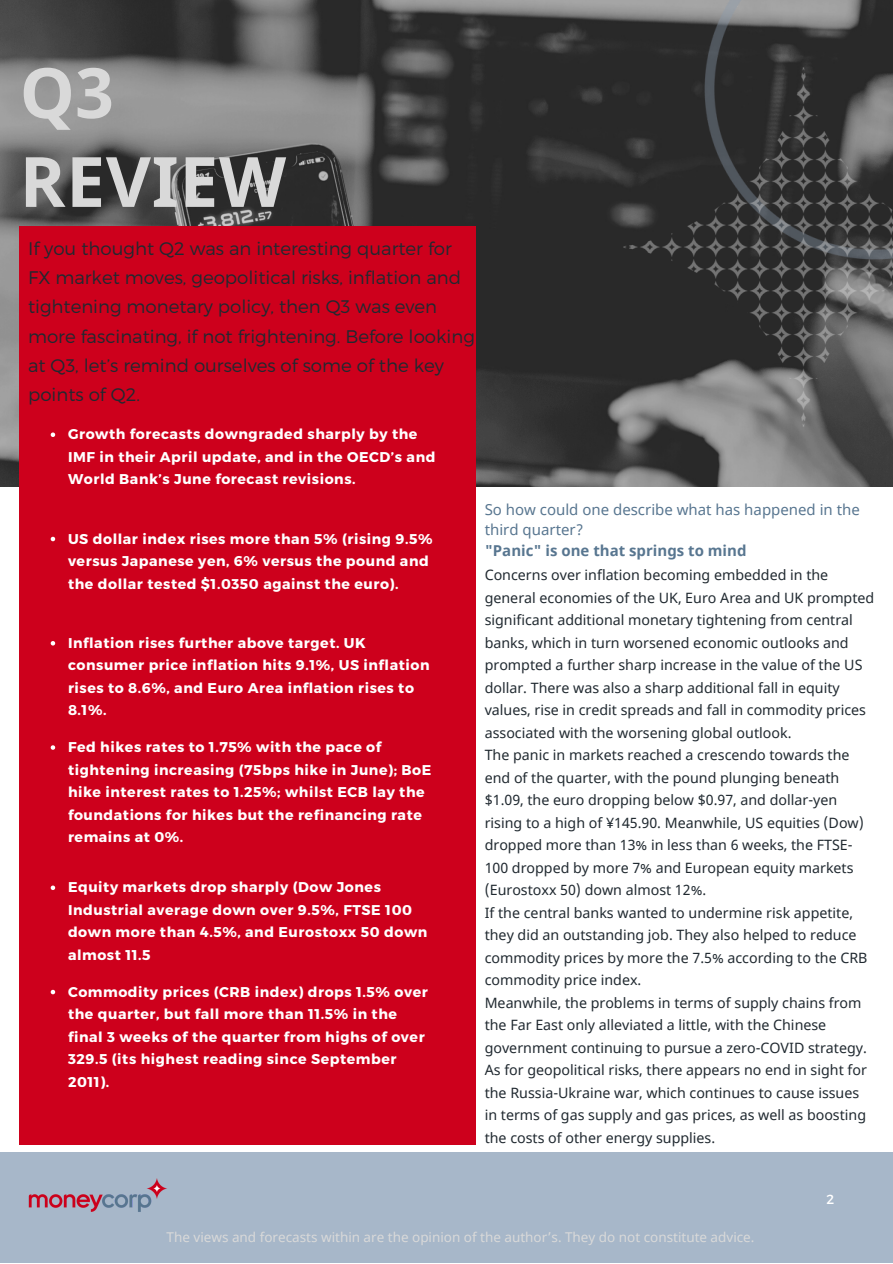
<style>
.page{position:relative;width:893px;height:1264px;background:#fff}
.page>*{position:absolute;margin:0;border:0;box-sizing:border-box;transform-origin:0 0}
.t1{font:700 69.45px/88.8px "Noto Sans";letter-spacing:.01em;color:#d9d9d9}
.t2{font:300 18.15px/29.2px "Montserrat";color:#202930}
.t3{font:15px/20.2px "Noto Sans";color:#587690}
.t4{font:700 15px "Noto Sans";color:#587690}
.t5{font:14.25px/22.5px "Noto Sans";color:#202930}
.t6{font:700 14.1px/22.5px "Montserrat";letter-spacing:.04em;color:#fff}
.t7{font:13.5px "Noto Sans";color:#d9d9d9}
.t8{font:13.2px "Montserrat";color:#fff}
</style>
<div class="page">
<div style="left:0;top:1152px;width:892px;height:110px;background:#a7b7c9"></div>
<img style="left:0;top:0;width:599px;height:487px">
<div style="left:20px;top:226px;width:455px;height:918px;background:#cd001c"></div>
<img style="left:563px;top:6px;width:329px;height:481px">
<svg style="left:51px;top:432px;width:4px;height:5px"></svg>
<svg style="left:51px;top:537px;width:4px;height:4px"></svg>
<svg style="left:51px;top:641px;width:4px;height:4px"></svg>
<svg style="left:51px;top:745px;width:4px;height:4px"></svg>
<svg style="left:51px;top:885px;width:4px;height:5px"></svg>
<svg style="left:51px;top:989px;width:4px;height:5px"></svg>
<img style="left:28px;top:1178px;width:139px;height:34px">
<h1 class="t1" style="left:20px;top:47px;width:268px">Q3<br>REVIEW</h1>
<p class="t2" style="left:28px;top:233px;width:448px">If you thought Q2 was an interesting quarter for FX market moves, geopolitical risks, inflation and tightening monetary policy, then Q3 was even more fascinating, if not frightening. Before looking at Q3, let’s remind ourselves of some of the key points of Q2.</p>
<p class="t6" style="left:68px;top:422px;width:369px">Growth forecasts downgraded sharply by the<br>IMF in their April update, and in the OECD’s and<br>World Bank’s June forecast revisions.</p>
<p class="t6" style="left:68px;top:526px;width:366px">US dollar index rises more than 5% (rising 9.5% versus Japanese yen, 6% versus the pound and the dollar tested $1.0350 against the euro).</p>
<p class="t6" style="left:68px;top:630px;width:363px">Inflation rises further above target. UK consumer price inflation hits 9.1%, US inflation rises to 8.6%, and Euro Area inflation rises to 8.1%.</p>
<p class="t6" style="left:68px;top:735px;width:365px">Fed hikes rates to 1.75% with the pace of tightening increasing (75bps hike in June); BoE hike interest rates to 1.25%; whilst ECB lay the foundations for hikes but the refinancing rate remains at 0%.</p>
<p class="t6" style="left:68px;top:875px;width:361px">Equity markets drop sharply (Dow Jones Industrial average down over 9.5%, FTSE 100 down more than 4.5%, and Eurostoxx 50 down almost 11.5</p>
<p class="t6" style="left:68px;top:979px;width:361px">Commodity prices (CRB index) drops 1.5% over the quarter, but fall more than 11.5% in the final 3 weeks of the quarter from highs of over 329.5 (its highest reading since September 2011).</p>
<p class="t3" style="left:484px;top:499px;width:376px">So how could one describe what has happened in the third quarter?</p>
<p class="t4" style="left:484px;top:539px;width:263px">"Panic" is one that springs to mind</p>
<p class="t5" style="left:484px;top:563px;width:391px">Concerns over inflation becoming embedded in the general economies of the UK, Euro Area and UK prompted significant additional monetary tightening from central banks, which in turn worsened economic outlooks and prompted a further sharp increase in the value of the US dollar. There was also a sharp additional fall in equity values, rise in credit spreads and fall in commodity prices associated with the worsening global outlook.<br>The panic in markets reached a crescendo towards the end of the quarter, with the pound plunging beneath $1.09, the euro dropping below $0.97, and dollar-yen rising to a high of ¥145.90. Meanwhile, US equities (Dow) dropped more than 13% in less than 6 weeks, the FTSE-100 dropped by more 7% and European equity markets (Eurostoxx 50) down almost 12%.<br>If the central banks wanted to undermine risk appetite, they did an outstanding job. They also helped to reduce commodity prices by more the 7.5% according to the CRB commodity price index.<br>Meanwhile, the problems in terms of supply chains from the Far East only alleviated a little, with the Chinese government continuing to pursue a zero-COVID strategy.<br>As for geopolitical risks, there appears no end in sight for the Russia-Ukraine war, which continues to cause issues in terms of gas supply and gas prices, as well as boosting the costs of other energy supplies.</p>
<p class="t8" style="left:826px;top:1190px;width:9px">2</p>
<p class="t7" style="left:167px;top:1227px;width:589px">The views and forecasts within are the opinion of the author’s. They do not constitute advice.</p>
</div>
